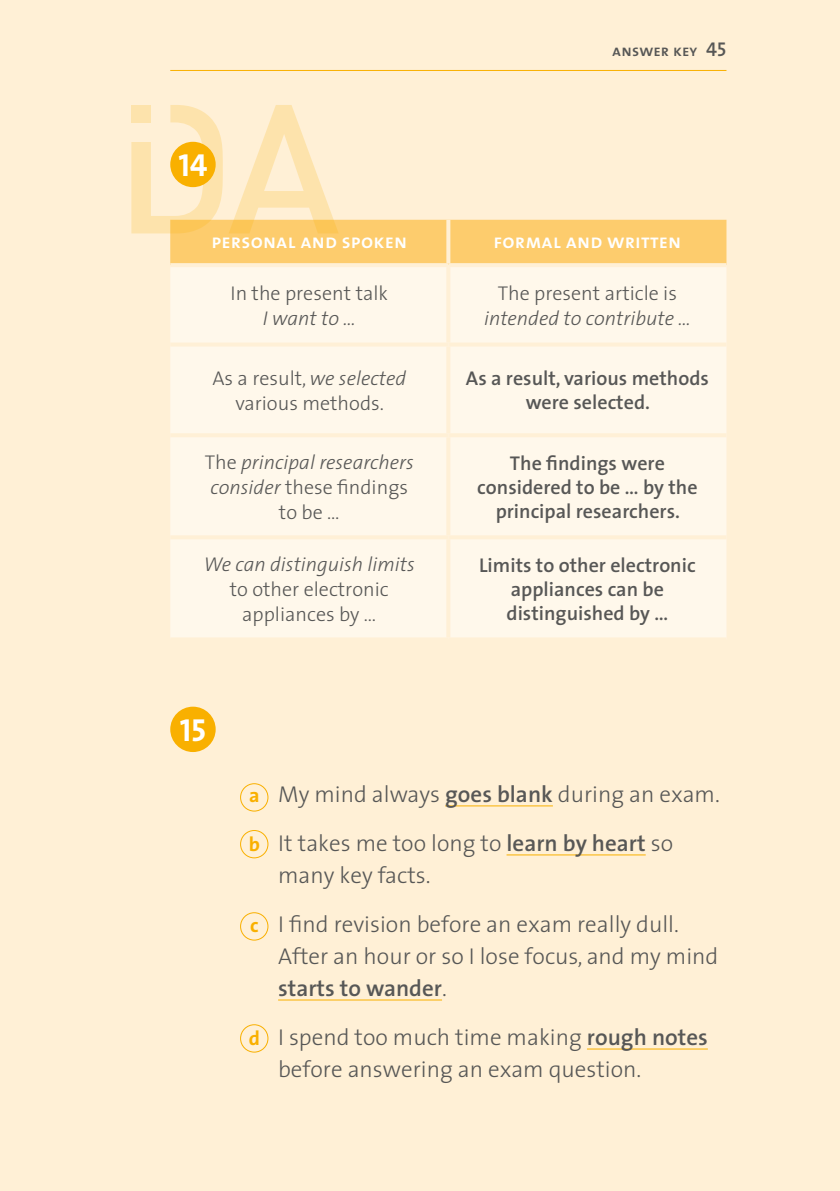
<style>
.page{position:relative;width:840px;height:1191px;background:#fff}
.page>*{position:absolute;margin:0;border:0;box-sizing:border-box;transform-origin:0 0}
.t1{font:32px "The Sans Bold Caps";color:#fff}
.t2{font:300 23px/49px "The Sans";color:#575756}
.t3{font:600 20px/24px "The Sans";color:#575756;text-align:center}
.t4{font:300 20px/25px "The Sans";color:#575756;text-align:center}
.t5{font:italic 300 20px/25px "The Sans";color:#575756;text-align:center}
.t6{font:20px "The Sans Semi Bold Caps";letter-spacing:.01em;color:#fff}
.t7{font:16px "The Sans Semi Bold Caps";letter-spacing:.01em;color:#575756}
.s1{font-size:20px}
.s2{font-style:italic}
.s3{font-style:normal}
.s4{font-weight:700;font-size:20px;color:#f9b000}
.s5{font-weight:600}
</style>
<div class="page">
<div style="left:0;top:0;width:839px;height:1191px;background:#fff0d6"></div>
<div style="left:170px;top:267px;width:556px;height:370px;background:#fff8eb"></div>
<hr style="left:446px;top:267px;width:4px;height:75px;background:#fff0d6">
<hr style="left:170px;top:342px;width:278px;height:4px;background:#fff0d6">
<hr style="left:448px;top:342px;width:278px;height:4px;background:#fff0d6">
<hr style="left:446px;top:346px;width:4px;height:87px;background:#fff0d6">
<hr style="left:170px;top:433px;width:278px;height:4px;background:#fff0d6">
<hr style="left:448px;top:433px;width:278px;height:4px;background:#fff0d6">
<hr style="left:446px;top:437px;width:4px;height:98px;background:#fff0d6">
<hr style="left:170px;top:535px;width:278px;height:4px;background:#fff0d6">
<hr style="left:448px;top:535px;width:278px;height:4px;background:#fff0d6">
<hr style="left:446px;top:539px;width:4px;height:98px;background:#fff0d6">
<hr style="left:170px;top:70px;width:556px;height:1px;background:#f9b000">
<svg style="left:131px;top:105px;width:595px;height:160px"></svg>
<div style="left:131px;top:105px;width:20px;height:18px;background:#fde3ac"></div>
<div style="left:170px;top:142px;width:45px;height:45px;background:#f9b000;border-radius:50%"></div>
<div style="left:170px;top:706px;width:45px;height:46px;background:#f9b000;border-radius:50%"></div>
<hr style="left:445px;top:805px;width:107px;height:1px;background:#f9b000">
<hr style="left:506px;top:854px;width:139px;height:1px;background:#f9b000">
<hr style="left:278px;top:999px;width:164px;height:1px;background:#f9b000">
<hr style="left:586px;top:1048px;width:121px;height:1px;background:#f9b000">
<div style="left:240px;top:783px;width:28px;height:28px;border:1px solid #f9b000;border-radius:50%"></div>
<div style="left:240px;top:830px;width:28px;height:28px;border:1px solid #f9b000;border-radius:50%"></div>
<div style="left:240px;top:912px;width:28px;height:28px;border:1px solid #f9b000;border-radius:50%"></div>
<div style="left:240px;top:1024px;width:28px;height:28px;border:1px solid #f9b000;border-radius:50%"></div>
<h1 class="t1" style="left:178px;top:139px;width:31px">14</h1>
<p class="t7" style="left:612px;top:37px;width:116px">answer key <span class="s1">45</span></p>
<p class="t6" style="left:211px;top:225px;width:197px">personal and spoken</p>
<p class="t6" style="left:493px;top:225px;width:189px">formal and written</p>
<p class="t4" style="left:230px;top:280px;width:159px">In the present talk</p>
<p class="t5" style="left:262px;top:305px;width:95px">I want to …</p>
<p class="t4" style="left:497px;top:280px;width:181px">The present article is</p>
<p class="t5" style="left:483px;top:305px;width:208px">intended to contribute …</p>
<p class="t4" style="left:212px;top:365px;width:195px">As a result, <span class="s2">we selected </span>various methods.</p>
<p class="t3" style="left:465px;top:366px;width:244px">As a result, various methods were selected.</p>
<p class="t5" style="left:205px;top:449px;width:210px"><span class="s3">The</span> principal researchers consider <span class="s3">these findings to be …</span></p>
<p class="t3" style="left:477px;top:450px;width:222px">The findings were considered to be … by the principal researchers.</p>
<p class="t5" style="left:203px;top:551px;width:212px">We can distinguish limits</p>
<p class="t4" style="left:230px;top:576px;width:160px">to other electronic appliances by …</p>
<p class="t3" style="left:479px;top:552px;width:218px">Limits to other electronic appliances can be distinguished by …</p>
<h1 class="t1" style="left:180px;top:703px;width:28px">15</h1>
<p class="t2" style="left:248px;top:769px;width:472px"><span class="s4">a</span> My mind always <span class="s5">goes blank</span> during an exam. <span class="s4">b</span> It takes me too long to <span class="s5">learn by heart</span> so</p>
<p class="t2" style="left:250px;top:850px;width:430px;text-indent:28px">many key facts.<br><span class="s4">c</span> I find revision before an exam really dull.</p>
<p class="t2" style="left:278px;top:939px;width:441px;line-height:32px">After an hour or so I lose focus, and my mind <span class="s5">starts to wander</span>.</p>
<p class="t2" style="left:278px;top:1020px;width:431px;line-height:32px;text-indent:-29px"><span class="s4">d</span> I spend too much time making <span class="s5">rough notes </span>before answering an exam question.</p>
</div>
